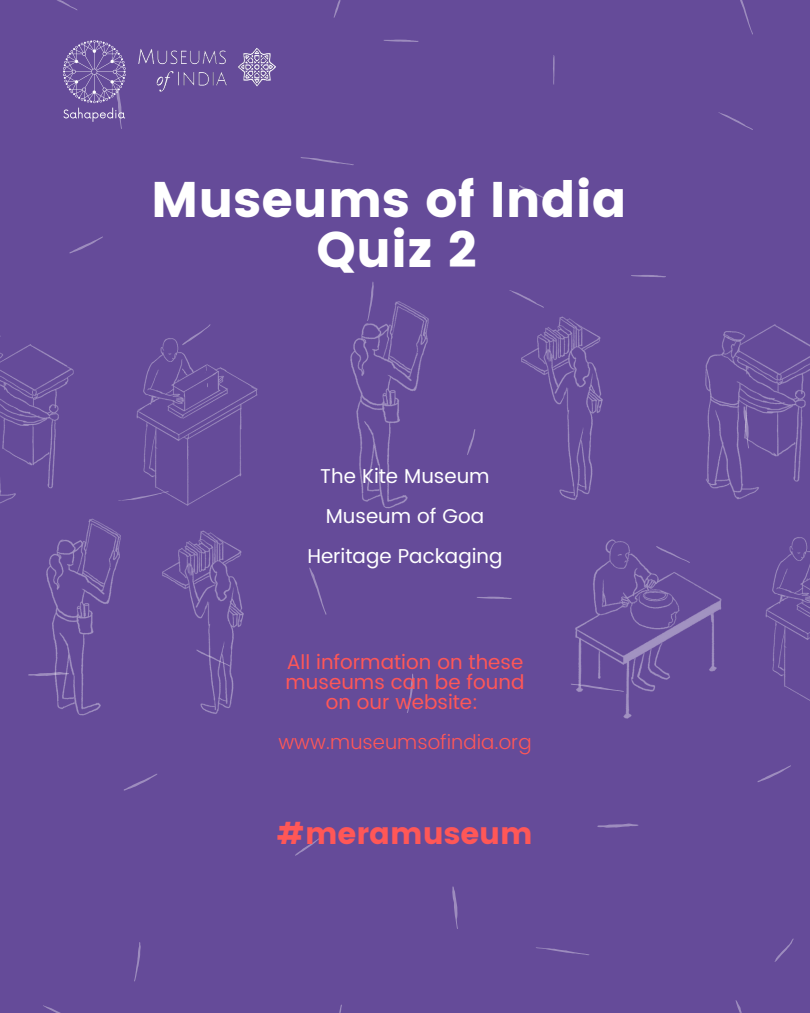
<style>
.page{position:relative;width:810px;height:1013px;background:#fff}
.page>*{position:absolute;margin:0;border:0;box-sizing:border-box;transform-origin:0 0}
.t1{font:50px/49.9px "Poppins";color:#fff;text-align:center}
.t2{font:30px "Poppins";color:#ff5757}
.t3{font:20px/20px "Poppins";color:#ff5757;text-align:center}
.t4{font:20px/40px "Poppins";color:#fff;text-align:center}
.t5{font:300 20px "Poppins";color:#ff5757}
</style>
<div class="page">
<div style="left:0;top:0;width:810px;height:1012px;background:#654b99"></div>
<img style="left:350px;top:301px;width:79px;height:208px">
<img style="left:475px;top:316px;width:128px;height:147px">
<img style="left:182px;top:565px;width:62px;height:149px">
<img style="left:559px;top:463px;width:136px;height:256px">
<img style="left:136px;top:324px;width:122px;height:241px">
<img style="left:695px;top:537px;width:115px;height:164px">
<img style="left:643px;top:277px;width:167px;height:260px">
<img style="left:0;top:344px;width:74px;height:146px">
<img style="left:0;top:490px;width:182px;height:226px">
<svg style="left:740px;top:0;width:13px;height:34px"></svg>
<svg style="left:736px;top:1000px;width:6px;height:12px"></svg>
<svg style="left:301px;top:157px;width:53px;height:8px"></svg>
<svg style="left:69px;top:236px;width:34px;height:17px"></svg>
<svg style="left:118px;top:491px;width:51px;height:9px"></svg>
<svg style="left:367px;top:282px;width:7px;height:39px"></svg>
<svg style="left:718px;top:112px;width:35px;height:18px"></svg>
<svg style="left:383px;top:40px;width:36px;height:2px"></svg>
<svg style="left:182px;top:324px;width:28px;height:21px"></svg>
<svg style="left:0;top:336px;width:1px;height:23px"></svg>
<svg style="left:519px;top:185px;width:34px;height:17px"></svg>
<svg style="left:28px;top:672px;width:41px;height:4px"></svg>
<svg style="left:452px;top:886px;width:6px;height:43px"></svg>
<svg style="left:309px;top:567px;width:17px;height:47px"></svg>
<svg style="left:571px;top:683px;width:53px;height:8px"></svg>
<svg style="left:124px;top:774px;width:33px;height:16px"></svg>
<svg style="left:407px;top:673px;width:7px;height:40px"></svg>
<svg style="left:509px;top:290px;width:35px;height:18px"></svg>
<svg style="left:597px;top:823px;width:42px;height:4px"></svg>
<svg style="left:743px;top:406px;width:6px;height:42px"></svg>
<svg style="left:536px;top:947px;width:53px;height:8px"></svg>
<svg style="left:757px;top:765px;width:34px;height:17px"></svg>
<svg style="left:134px;top:942px;width:7px;height:39px"></svg>
<svg style="left:43px;top:1005px;width:16px;height:7px"></svg>
<svg style="left:57px;top:0;width:20px;height:10px"></svg>
<svg style="left:631px;top:275px;width:35px;height:2px"></svg>
<svg style="left:775px;top:938px;width:19px;height:23px"></svg>
<svg style="left:656px;top:546px;width:34px;height:17px"></svg>
<svg style="left:477px;top:596px;width:35px;height:3px"></svg>
<svg style="left:295px;top:835px;width:28px;height:20px"></svg>
<svg style="left:196px;top:649px;width:34px;height:17px"></svg>
<svg style="left:467px;top:429px;width:8px;height:26px"></svg>
<svg style="left:334px;top:0;width:7px;height:18px"></svg>
<svg style="left:339px;top:1004px;width:3px;height:8px"></svg>
<svg style="left:553px;top:55px;width:2px;height:30px"></svg>
<img style="left:63px;top:40px;width:63px;height:84px">
<img style="left:138px;top:48px;width:138px;height:44px">
<h1 class="t1" style="left:151px;top:175px;width:477px">Museums of India<br>Quiz 2</h1>
<p class="t4" style="left:307px;top:456px;width:197px">The Kite Museum<br>Museum of Goa<br>Heritage Packaging</p>
<p class="t3" style="left:286px;top:652px;width:240px">All information on these museums can be found on our website:</p>
<p class="t5" style="left:278px;top:730px;width:255px">www.museumsofindia.org</p>
<h2 class="t2" style="left:277px;top:816px;width:257px">#meramuseum</h2>
</div>
